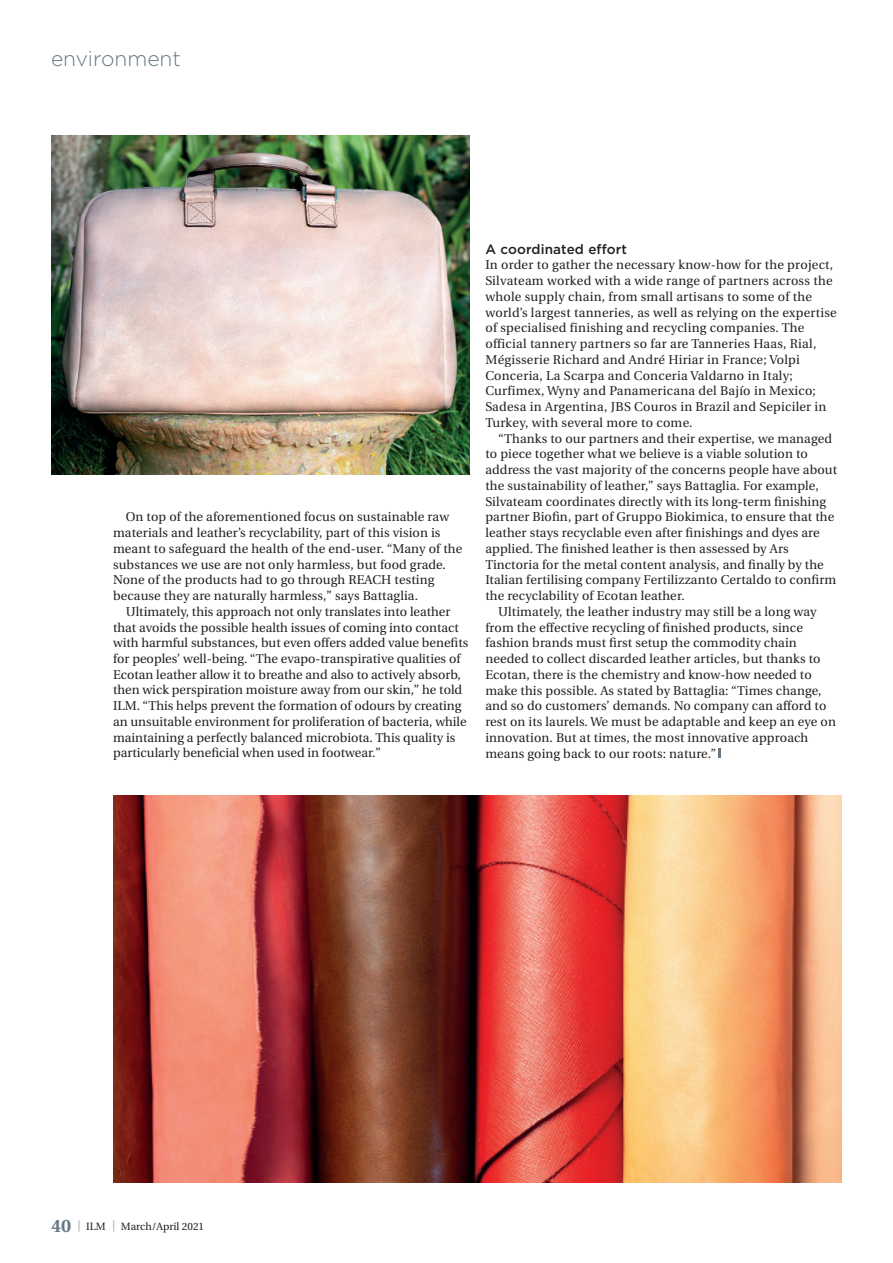
<style>
.page{position:relative;width:893px;height:1263px;background:#fff}
.page>*{position:absolute;margin:0;border:0;box-sizing:border-box;transform-origin:0 0}
.t1{font:300 21px "Gotham";color:#657883}
.t2{font:500 13.5px "Gotham";letter-spacing:.01em;color:#231f20}
.t3{font:12.75px/15.8px "Utopia";letter-spacing:.01em;color:#231f20}
.t4{font:10.5px "Utopia";color:#231f20}
.s1{font-weight:700;font-size:18px;color:#657883}
.s2{font-family:"Gotham";font-weight:300;font-size:12px;color:#657883}
</style>
<div class="page">
<img style="left:113px;top:796px;width:729px;height:387px">
<img style="left:51px;top:135px;width:419px;height:339px">
<svg style="left:719px;top:748px;width:2px;height:10px"></svg>
<h1 class="t1" style="left:51px;top:47px;width:131px">environment</h1>
<p class="t3" style="left:113px;top:509px;width:351px;text-indent:13px">On top of the aforementioned focus on sustainable raw materials and leather’s recyclability, part of this vision is meant to safeguard the health of the end-user. “Many of the substances we use are not only harmless, but food grade.<br>None of the products had to go through REACH testing because they are naturally harmless,” says Battaglia.</p>
<p class="t3" style="left:113px;top:604px;width:357px;text-indent:13px">Ultimately, this approach not only translates into leather that avoids the possible health issues of coming into contact with harmful substances, but even offers added value benefits for peoples’ well-being. “The evapo-transpirative qualities of Ecotan leather allow it to breathe and also to actively absorb, then wick perspiration moisture away from our skin,” he told ILM. “This helps prevent the formation of odours by creating an unsuitable environment for proliferation of bacteria, while maintaining a perfectly balanced microbiota. This quality is particularly beneficial when used in footwear.”</p>
<p class="t2" style="left:485px;top:241px;width:143px">A coordinated effort</p>
<p class="t3" style="left:485px;top:257px;width:353px">In order to gather the necessary know-how for the project, Silvateam worked with a wide range of partners across the whole supply chain, from small artisans to some of the world’s largest tanneries, as well as relying on the expertise of specialised finishing and recycling companies. The official tannery partners so far are Tanneries Haas, Rial, Mégisserie Richard and André Hiriar in France; Volpi Conceria, La Scarpa and Conceria Valdarno in Italy; Curfimex, Wyny and Panamericana del Bajío in Mexico; Sadesa in Argentina, JBS Couros in Brazil and Sepiciler in Turkey, with several more to come.</p>
<p class="t3" style="left:498px;top:431px;width:335px">“Thanks to our partners and their expertise, we managed</p>
<p class="t3" style="left:485px;top:446px;width:324px">to piece together what we believe is a viable solution to</p>
<p class="t3" style="left:485px;top:462px;width:353px">address the vast majority of the concerns people have about</p>
<p class="t3" style="left:485px;top:478px;width:335px">the sustainability of leather,” says Battaglia. For example,</p>
<p class="t3" style="left:485px;top:494px;width:342px">Silvateam coordinates directly with its long-term finishing</p>
<p class="t3" style="left:485px;top:509px;width:350px">partner Biofin, part of Gruppo Biokimica, to ensure that the</p>
<p class="t3" style="left:485px;top:525px;width:336px">leather stays recyclable even after finishings and dyes are</p>
<p class="t3" style="left:485px;top:541px;width:305px">applied. The finished leather is then assessed by Ars</p>
<p class="t3" style="left:485px;top:557px;width:340px">Tinctoria for the metal content analysis, and finally by the</p>
<p class="t3" style="left:485px;top:572px;width:352px">Italian fertilising company Fertilizzanto Certaldo to confirm</p>
<p class="t3" style="left:485px;top:588px;width:201px">the recyclability of Ecotan leather.</p>
<p class="t3" style="left:498px;top:604px;width:320px">Ultimately, the leather industry may still be a long way</p>
<p class="t3" style="left:485px;top:620px;width:319px">from the effective recycling of finished products, since</p>
<p class="t3" style="left:485px;top:635px;width:313px">fashion brands must first setup the commodity chain</p>
<p class="t3" style="left:485px;top:651px;width:337px">needed to collect discarded leather articles, but thanks to</p>
<p class="t3" style="left:485px;top:667px;width:328px">Ecotan, there is the chemistry and know-how needed to</p>
<p class="t3" style="left:485px;top:683px;width:338px">make this possible. As stated by Battaglia: “Times change,</p>
<p class="t3" style="left:485px;top:698px;width:342px">and so do customers’ demands. No company can afford to</p>
<p class="t3" style="left:485px;top:714px;width:352px">rest on its laurels. We must be adaptable and keep an eye on</p>
<p class="t3" style="left:485px;top:730px;width:324px">innovation. But at times, the most innovative approach</p>
<p class="t3" style="left:485px;top:745px;width:232px">means going back to our roots: nature.”</p>
<p class="t4" style="left:51px;top:1221px;width:155px"><span class="s1">40</span> <span class="s2">|</span> ILM <span class="s2">|</span> March/April 2021</p>
</div>
